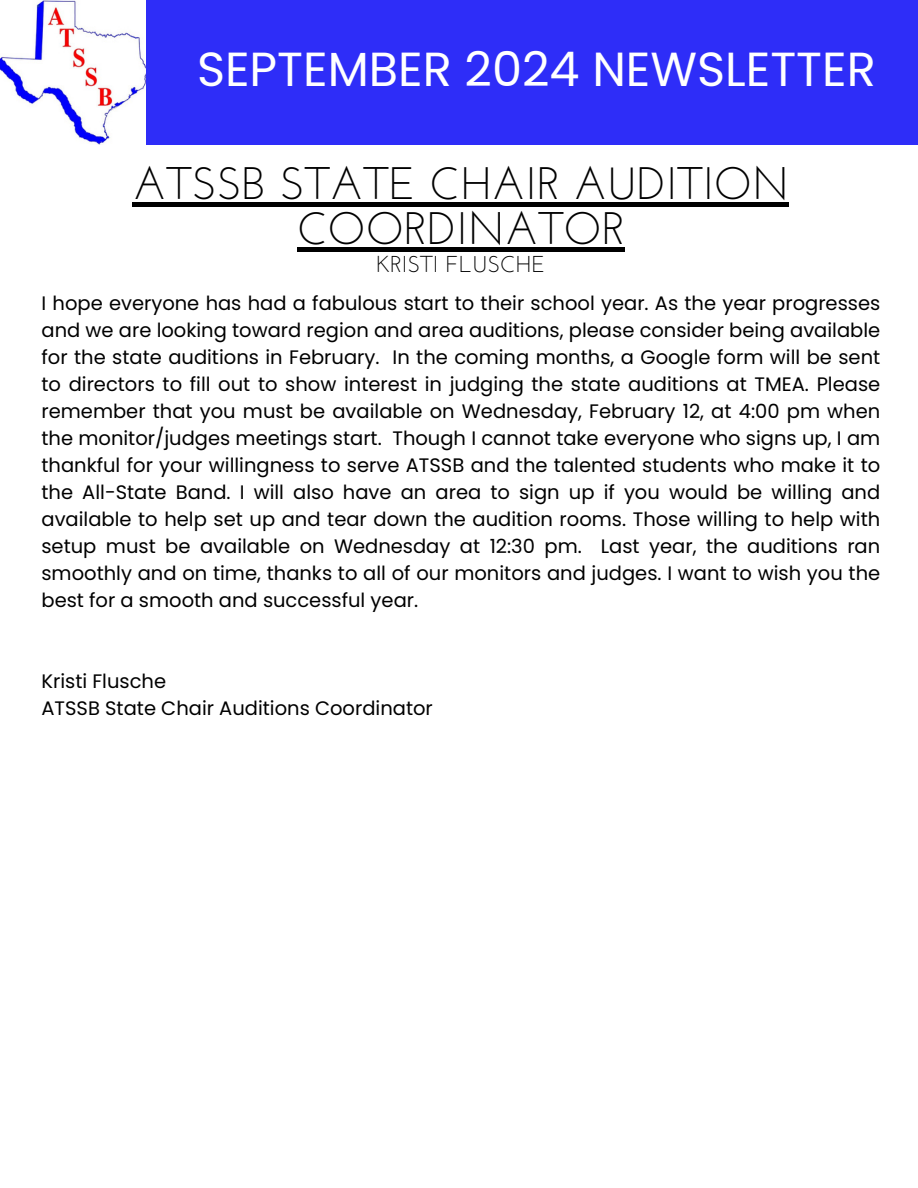
<style>
.page{position:relative;width:918px;height:1188px;background:#fff}
.page>*{position:absolute;margin:0;border:0;box-sizing:border-box;transform-origin:0 0}
.t1{font:47.85px "Poppins";color:#fff}
.t2{font:45.45px/45px "Josefin Sans";color:#000;text-align:center}
.t3{font:22.95px "Josefin Sans";color:#000}
.t4{font:19.5px/27px "Poppins";color:#000;text-align:justify}
</style>
<div class="page">
<hr style="left:133px;top:202px;width:656px;height:4px;background:#000">
<hr style="left:297px;top:247px;width:328px;height:4px;background:#000">
<div style="left:0;top:0;width:918px;height:144px;background:#2e2df8"></div>
<img style="left:0;top:0;width:146px;height:144px">
<p class="t1" style="left:197px;top:36px;width:680px">SEPTEMBER 2024 NEWSLETTER</p>
<p class="t2" style="left:133px;top:165px;width:658px">ATSSB STATE CHAIR AUDITION<br>COORDINATOR</p>
<p class="t3" style="left:376px;top:254px;width:170px">KRISTI FLUSCHE</p>
<p class="t4" style="left:41px;top:290px;width:840px">I hope everyone has had a fabulous start to their school year. As the year progresses and we are looking toward region and area auditions, please consider being available for the state auditions in February. In the coming months, a Google form will be sent to directors to fill out to show interest in judging the state auditions at TMEA. Please remember that you must be available on Wednesday, February 12, at 4:00 pm when the monitor/judges meetings start. Though I cannot take everyone who signs up, I am thankful for your willingness to serve ATSSB and the talented students who make it to the All-State Band. I will also have an area to sign up if you would be willing and available to help set up and tear down the audition rooms. Those willing to help with setup must be available on Wednesday at 12:30 pm. Last year, the auditions ran smoothly and on time, thanks to all of our monitors and judges. I want to wish you the best for a smooth and successful year.</p>
<h1 class="t4" style="left:41px;top:668px;width:126px">Kristi Flusche</h1>
<h1 class="t4" style="left:41px;top:695px;width:393px">ATSSB State Chair Auditions Coordinator</h1>
</div>
